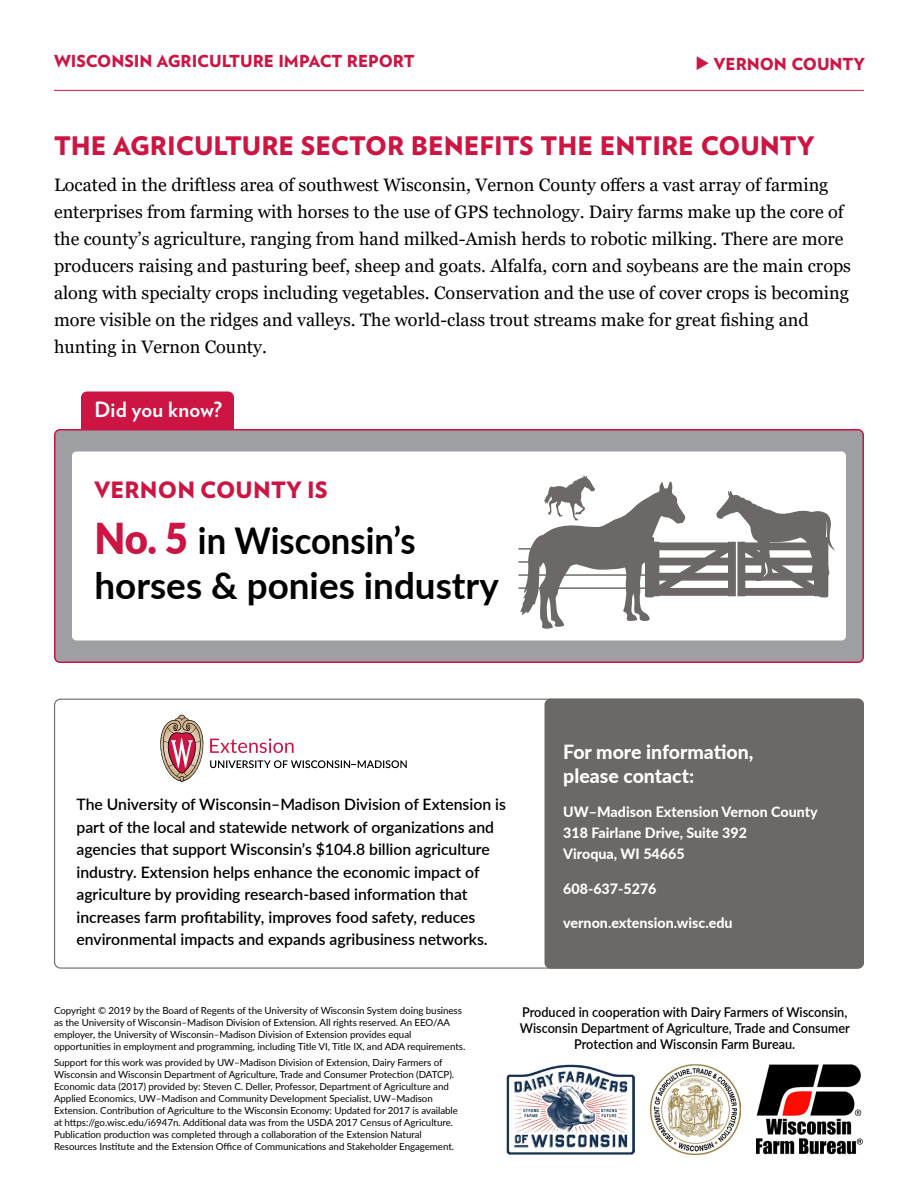
<style>
.page{position:relative;width:918px;height:1188px;background:#fff}
.page>*{position:absolute;margin:0;border:0;box-sizing:border-box;transform-origin:0 0}
.t1{font:700 36.9px/45.3px "Lato";color:#000;scale:.94 1}
.t2{font:900 25.5px "Verlag";color:#cd1543}
.t3{font:900 22.5px "Verlag";letter-spacing:.01em;color:#cd1543}
.t4{font:700 21px "Verlag";letter-spacing:.01em;color:#fff}
.t5{font:800 19.5px/24px "Lato";color:#fff}
.t6{font:18px/27px "Georgia";color:#000}
.t7{font:900 16.5px "Verlag";color:#cd1543}
.t8{font:600 15.75px/22.5px "Lato";color:#000}
.t9{font:800 14.25px/21px "Lato";color:#fff}
.t10{font:600 13.5px/16.2px "Lato";color:#000;text-align:center;scale:.94 1}
.t11{font:9.75px/12px "Lato";letter-spacing:-.005em;color:#000}
.s1{font-weight:900;font-size:42.6px;color:#cd1543}
</style>
<div class="page">
<hr style="left:54px;top:90px;width:810px;height:1px;background:#cd1543">
<div style="left:544px;top:699px;width:320px;height:270px;background:#6b6867;border-radius:6px"></div>
<svg style="left:160px;top:715px;width:247px;height:67px"></svg>
<img style="left:506px;top:1064px;width:128px;height:90px">
<img style="left:651px;top:1064px;width:89px;height:90px">
<img style="left:756px;top:1064px;width:107px;height:90px">
<div style="left:81px;top:392px;width:153px;height:53px;background:#cd1543;border-radius:6px"></div>
<div style="left:55px;top:430px;width:808px;height:232px;background:#9d9fa2;border-radius:5px"></div>
<div style="left:54px;top:429px;width:810px;height:234px;border:2px solid #cd1543;border-radius:5px"></div>
<div style="left:72px;top:452px;width:774px;height:188px;background:#fff;border-radius:4px"></div>
<hr style="left:518px;top:548px;width:136px;height:2px;background:#6b6867">
<hr style="left:518px;top:561px;width:136px;height:2px;background:#6b6867">
<hr style="left:518px;top:574px;width:136px;height:2px;background:#6b6867">
<hr style="left:518px;top:587px;width:136px;height:2px;background:#6b6867">
<svg style="left:520px;top:475px;width:316px;height:154px"></svg>
<h3 class="t7" style="left:54px;top:48px;width:362px">WISCONSIN AGRICULTURE IMPACT REPORT</h3>
<h3 class="t7" style="left:695px;top:51px;width:171px">◆ VERNON COUNTY</h3>
<h2 class="t2" style="left:54px;top:125px;width:762px">THE AGRICULTURE SECTOR BENEFITS THE ENTIRE COUNTY</h2>
<p class="t6" style="left:54px;top:172px;width:799px">Located in the driftless area of southwest Wisconsin, Vernon County offers a vast array of farming enterprises from farming with horses to the use of GPS technology. Dairy farms make up the core of the county’s agriculture, ranging from hand milked-Amish herds to robotic milking. There are more producers raising and pasturing beef, sheep and goats. Alfalfa, corn and soybeans are the main crops along with specialty crops including vegetables. Conservation and the use of cover crops is becoming more visible on the ridges and valleys. The world-class trout streams make for great fishing and hunting in Vernon County.</p>
<h3 class="t4" style="left:94px;top:393px;width:129px">Did you know?</h3>
<h3 class="t3" style="left:94px;top:472px;width:235px">VERNON COUNTY IS</h3>
<h1 class="t1" style="left:94px;top:516px;width:432px"><span class="s1">No. 5</span> in Wisconsin’s horses &amp; ponies industry</h1>
<p class="t8" style="left:76px;top:793px;width:431px">The University of Wisconsin–Madison Division of Extension is part of the local and statewide network of organizations and agencies that support Wisconsin’s $104.8 billion agriculture industry. Extension helps enhance the economic impact of agriculture by providing research-based information that increases farm profitability, improves food safety, reduces environmental impacts and expands agribusiness networks.</p>
<h3 class="t5" style="left:563px;top:739px;width:192px">For more information, please contact:</h3>
<h3 class="t9" style="left:563px;top:801px;width:256px">UW–Madison Extension Vernon County<br>318 Fairlane Drive, Suite 392<br>Viroqua, WI 54665</h3>
<h3 class="t9" style="left:563px;top:877px;width:95px">608-637-5276</h3>
<h3 class="t9" style="left:563px;top:912px;width:171px">vernon.extension.wisc.edu</h3>
<p class="t11" style="left:54px;top:1004px;width:413px">Copyright © 2019 by the Board of Regents of the University of Wisconsin System doing business as the University of Wisconsin–Madison Division of Extension. All rights reserved. An EEO/AA employer, the University of Wisconsin–Madison Division of Extension provides equal opportunities in employment and programming, including Title VI, Title IX, and ADA requirements.</p>
<p class="t11" style="left:54px;top:1056px;width:406px">Support for this work was provided by UW–Madison Division of Extension, Dairy Farmers of Wisconsin and Wisconsin Department of Agriculture, Trade and Consumer Protection (DATCP).<br>Economic data (2017) provided by: Steven C. Deller, Professor, Department of Agriculture and Applied Economics, UW–Madison and Community Development Specialist, UW–Madison Extension. Contribution of Agriculture to the Wisconsin Economy: Updated for 2017 is available at https://go.wisc.edu/i6947n. Additional data was from the USDA 2017 Census of Agriculture.<br>Publication production was completed through a collaboration of the Extension Natural Resources Institute and the Extension Office of Communications and Stakeholder Engagement.</p>
<h3 class="t10" style="left:520px;top:1003px;width:352px">Produced in cooperation with Dairy Farmers of Wisconsin,<br>Wisconsin Department of Agriculture, Trade and Consumer<br>Protection and Wisconsin Farm Bureau.</h3>
</div>
